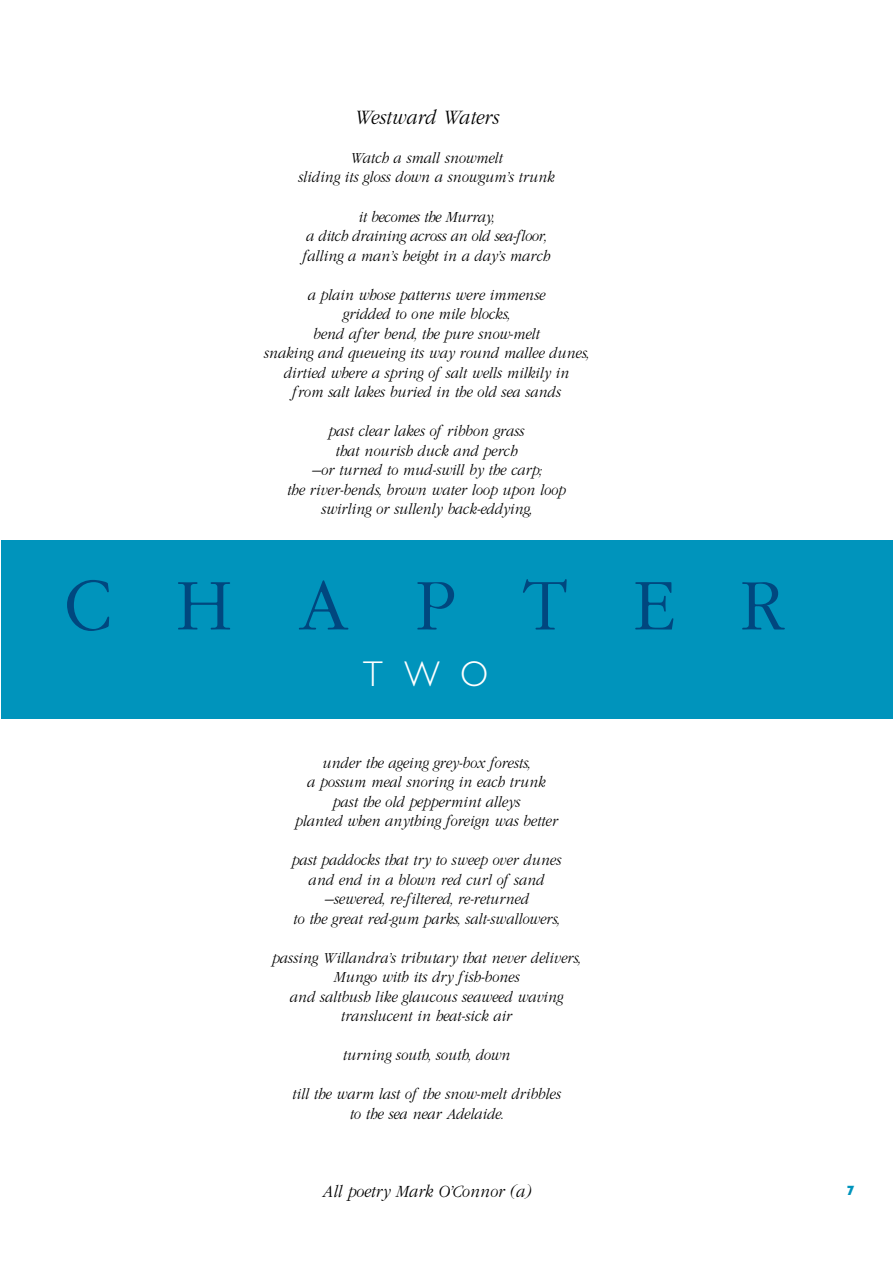
<style>
.page{position:relative;width:893px;height:1262px;background:#fff}
.page>*{position:absolute;margin:0;border:0;box-sizing:border-box;transform-origin:0 0}
.t1{font:300 64.5px "Garamond";letter-spacing:1.01em;color:#00477f}
.t2{font:300 36px "Gill Sans";color:#fff;scale:.95 1}
.t3{font:italic 300 18px "Garamond";color:#000;scale:.9 1}
.t4{font:italic 300 15px "Garamond";color:#000;scale:.9 1}
.t5{font:italic 300 13.5px/19.5px "Garamond";color:#000;text-align:center;scale:.9 1}
.t6{font:italic 300 13.5px/19.5px "Garamond";letter-spacing:-.025em;color:#000;text-align:center;scale:.9 1}
.t7{font:800 13.5px "Gill Sans";color:#0094bc;scale:.8 1}
</style>
<div class="page">
<div style="left:2px;top:540px;width:890px;height:179px;background:#0094bc"></div>
<h3 class="t3" style="left:353px;top:109px;width:162px">Westward Waters</h3>
<p class="t5" style="left:297px;top:149px;width:286px">Watch a small snowmelt<br>sliding its gloss down a snowgum’s trunk</p>
<p class="t6" style="left:302px;top:208px;width:277px">it becomes the Murray,<br>a ditch draining across an old sea-floor, falling a man’s height in a day’s march</p>
<p class="t5" style="left:263px;top:286px;width:363px">a plain whose patterns were immense<br>gridded to one mile blocks,<br>bend after bend, the pure snow-melt<br>snaking and queueing its way round mallee dunes, dirtied where a spring of salt wells milkily in<br>from salt lakes buried in the old sea sands</p>
<p class="t5" style="left:286px;top:422px;width:311px">past clear lakes of ribbon grass<br>that nourish duck and perch<br>—or turned to mud-swill by the carp;<br>the river-bends, brown water loop upon loop swirling or sullenly back-eddying,</p>
<h1 class="t1" style="left:65px;top:577px;width:722px">CHAPTER</h1>
<h2 class="t2" style="left:363px;top:661px;width:133px">TWO</h2>
<p class="t5" style="left:294px;top:754px;width:293px">under the ageing grey-box forests,<br>a possum meal snoring in each trunk past the old peppermint alleys<br>planted when anything foreign was better</p>
<p class="t5" style="left:291px;top:851px;width:301px">past paddocks that try to sweep over dunes and end in a blown red curl of sand —sewered, re-filtered, re-returned<br>to the great red-gum parks, salt-swallowers,</p>
<p class="t5" style="left:271px;top:949px;width:344px">passing Willandra’s tributary that never delivers, Mungo with its dry fish-bones<br>and saltbush like glaucous seaweed waving translucent in heat-sick air</p>
<p class="t5" style="left:342px;top:1046px;width:187px">turning south, south, down</p>
<p class="t5" style="left:291px;top:1085px;width:300px">till the warm last of the snow-melt dribbles to the sea near Adelaide.</p>
<p class="t4" style="left:321px;top:1184px;width:233px">All poetry Mark O’Connor (a)</p>
<p class="t7" style="left:846px;top:1185px;width:11px">7</p>
</div>
